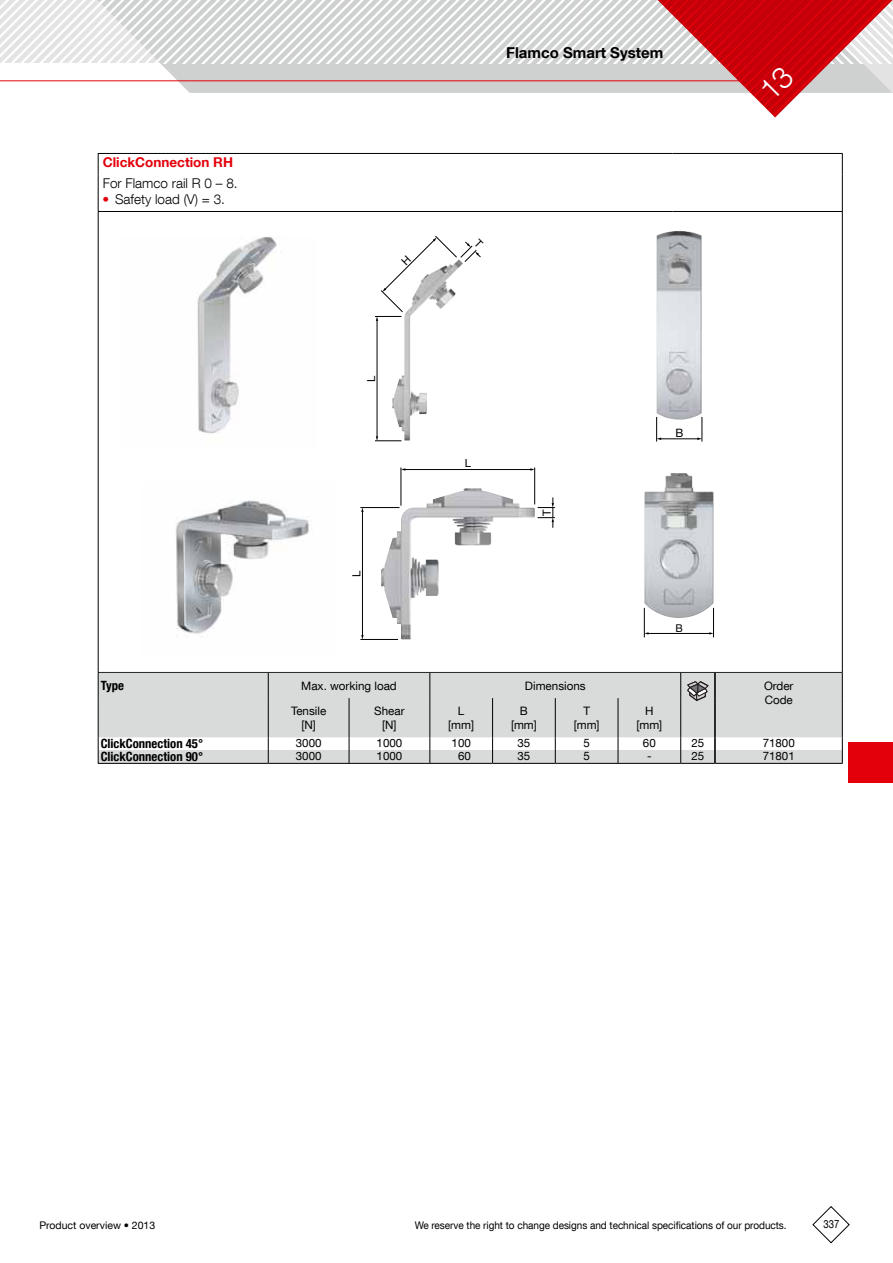
<style>
.page{position:relative;width:893px;height:1263px;background:#fff}
.page>*{position:absolute;margin:0;border:0;box-sizing:border-box;transform-origin:0 0}
.t1{font:700 15px "Helvetica Neue LT Com";color:#000}
.Model-Tekst{font:300 13.5px "Helvetica Neue LT Com";color:#000}
.Model_1{font:700 13.5px "Helvetica Neue LT Com";color:#e3000b}
.BulletL5{font:300 13.5px "Helvetica Neue LT Com";color:#000}
.Type{font:700 condensed 12.75px "Helvetica Neue LT Com";color:#000}
.Type_h{font:700 condensed 12.75px "Helvetica Neue LT Com";color:#000}
.Heading-C{font:11.7px "Helvetica Neue LT Com";color:#000}
.Cel-C{font:11.55px "Helvetica Neue LT Com";color:#000}
.Kodenummer{font:11.55px "Helvetica Neue LT Com";color:#000}
.cell_package{font:11.55px "Helvetica Neue LT Com";color:#000}
.t2{font:11.25px "Helvetica Neue LT Com";color:#000;scale:.85 1}
.t3{font:11.25px "Helvetica Neue LT Com";color:#000}
.t4{font:11.1px "Helvetica Neue LT Com";color:#000}
.t5{font:10.8px "Helvetica Neue LT Com";color:#000}
.t6{font:10.5px "Helvetica Neue LT Com";letter-spacing:-.005em;color:#000;scale:.95 1}
.t7{font:10.5px "Helvetica Neue LT Com";letter-spacing:-.005em;color:#000}
.s1{color:#e3000b}
</style>
<div class="page">
<svg style="left:812px;top:1206px;width:38px;height:38px"></svg>
<div style="left:848px;top:742px;width:45px;height:41px;background:#e3000b"></div>
<hr style="left:98px;top:153px;width:574px;height:1px;background:#000">
<svg style="left:98px;top:154px;width:1px;height:20px"></svg>
<hr style="left:98px;top:174px;width:1px;height:37px;background:#000">
<hr style="left:842px;top:174px;width:1px;height:37px;background:#000">
<hr style="left:672px;top:153px;width:171px;height:1px;background:#000">
<svg style="left:842px;top:154px;width:1px;height:20px"></svg>
<hr style="left:98px;top:211px;width:574px;height:1px;background:#000">
<hr style="left:98px;top:212px;width:1px;height:460px;background:#000">
<hr style="left:672px;top:211px;width:171px;height:1px;background:#000">
<hr style="left:842px;top:212px;width:1px;height:460px;background:#000">
<hr style="left:98px;top:672px;width:574px;height:1px;background:#000">
<hr style="left:672px;top:672px;width:171px;height:1px;background:#000">
<img style="left:197px;top:237px;width:80px;height:197px">
<img style="left:657px;top:231px;width:45px;height:189px">
<hr style="left:660px;top:439px;width:38px;height:1px;background:#000">
<svg style="left:697px;top:417px;width:6px;height:25px"></svg>
<svg style="left:656px;top:417px;width:5px;height:25px"></svg>
<img style="left:175px;top:500px;width:136px;height:134px">
<img style="left:381px;top:490px;width:113px;height:150px">
<hr style="left:362px;top:511px;width:1px;height:125px;background:#000">
<hr style="left:405px;top:469px;width:126px;height:1px;background:#000">
<hr style="left:360px;top:507px;width:39px;height:1px;background:#000">
<hr style="left:360px;top:639px;width:38px;height:1px;background:#000">
<hr style="left:534px;top:467px;width:1px;height:37px;background:#000">
<svg style="left:538px;top:497px;width:17px;height:31px"></svg>
<hr style="left:401px;top:467px;width:1px;height:39px;background:#000">
<img style="left:644px;top:473px;width:69px;height:145px">
<hr style="left:648px;top:633px;width:62px;height:1px;background:#000">
<svg style="left:709px;top:608px;width:5px;height:29px"></svg>
<svg style="left:644px;top:608px;width:5px;height:29px"></svg>
<svg style="left:99px;top:673px;width:743px;height:90px;background:#dddede"></svg>
<svg style="left:98px;top:672px;width:1px;height:26px"></svg>
<svg style="left:268px;top:673px;width:1px;height:25px"></svg>
<svg style="left:429px;top:673px;width:1px;height:25px"></svg>
<svg style="left:680px;top:673px;width:1px;height:25px"></svg>
<svg style="left:714px;top:673px;width:2px;height:25px"></svg>
<svg style="left:842px;top:673px;width:1px;height:25px"></svg>
<hr style="left:98px;top:698px;width:1px;height:39px;background:#000">
<hr style="left:268px;top:698px;width:1px;height:39px;background:#000">
<hr style="left:349px;top:698px;width:1px;height:39px;background:#000">
<hr style="left:429px;top:698px;width:1px;height:39px;background:#000">
<hr style="left:492px;top:698px;width:1px;height:39px;background:#000">
<hr style="left:555px;top:698px;width:1px;height:39px;background:#000">
<hr style="left:618px;top:698px;width:1px;height:39px;background:#000">
<hr style="left:680px;top:698px;width:1px;height:39px;background:#000">
<hr style="left:714px;top:698px;width:1px;height:39px;background:#000">
<hr style="left:715px;top:698px;width:1px;height:39px;background:#000">
<hr style="left:842px;top:698px;width:1px;height:39px;background:#000">
<svg style="left:98px;top:737px;width:1px;height:26px"></svg>
<svg style="left:268px;top:737px;width:1px;height:26px"></svg>
<svg style="left:349px;top:737px;width:1px;height:26px"></svg>
<svg style="left:429px;top:737px;width:1px;height:26px"></svg>
<svg style="left:492px;top:737px;width:1px;height:26px"></svg>
<svg style="left:555px;top:737px;width:1px;height:26px"></svg>
<svg style="left:618px;top:737px;width:1px;height:26px"></svg>
<svg style="left:680px;top:737px;width:1px;height:26px"></svg>
<svg style="left:842px;top:737px;width:1px;height:26px"></svg>
<hr style="left:98px;top:763px;width:170px;height:1px;background:#000">
<hr style="left:268px;top:763px;width:81px;height:1px;background:#000">
<hr style="left:349px;top:763px;width:81px;height:1px;background:#000">
<hr style="left:430px;top:763px;width:63px;height:1px;background:#000">
<hr style="left:493px;top:763px;width:62px;height:1px;background:#000">
<hr style="left:555px;top:763px;width:63px;height:1px;background:#000">
<hr style="left:618px;top:763px;width:63px;height:1px;background:#000">
<hr style="left:681px;top:763px;width:34px;height:1px;background:#000">
<svg style="left:714px;top:737px;width:2px;height:27px"></svg>
<hr style="left:715px;top:763px;width:128px;height:1px;background:#000">
<svg style="left:687px;top:681px;width:21px;height:20px"></svg>
<svg style="left:0;top:0;width:893px;height:117px"></svg>
<svg style="left:375px;top:236px;width:106px;height:205px"></svg>
<p class="Model_1" style="left:103px;top:154px;width:132px">ClickConnection RH</p>
<p class="Model-Tekst" style="left:103px;top:175px;width:136px">For Flamco rail R 0 – 8.</p>
<p class="BulletL5" style="left:102px;top:191px;width:124px"><span class="s1">•</span> Safety load (V) = 3.</p>
<p class="t1" style="left:506px;top:44px;width:159px">Flamco Smart System</p>
<p class="t4" style="left:364px;top:382px;width:8px;rotate:-90deg">L</p>
<p class="t3" style="left:349px;top:577px;width:8px;rotate:-90deg">L</p>
<p class="t3" style="left:465px;top:456px;width:8px">L</p>
<p class="t3" style="left:540px;top:516px;width:8px;rotate:-90deg">T</p>
<p class="Heading-C" style="left:675px;top:425px;width:9px">B</p>
<p class="t5" style="left:675px;top:621px;width:9px">B</p>
<p class="Type_h" style="left:101px;top:678px;width:25px">Type</p>
<p class="Heading-C" style="left:301px;top:678px;width:97px">Max. working load</p>
<p class="Heading-C" style="left:525px;top:678px;width:62px">Dimensions</p>
<p class="Heading-C" style="left:764px;top:678px;width:31px">Order</p>
<p class="Heading-C" style="left:765px;top:692px;width:30px">Code</p>
<p class="Heading-C" style="left:291px;top:703px;width:37px">Tensile</p>
<p class="Heading-C" style="left:301px;top:717px;width:16px">[N]</p>
<p class="Heading-C" style="left:374px;top:703px;width:32px">Shear</p>
<p class="Heading-C" style="left:382px;top:717px;width:16px">[N]</p>
<p class="Heading-C" style="left:458px;top:703px;width:8px">L</p>
<p class="Heading-C" style="left:448px;top:717px;width:27px">[mm]</p>
<p class="Heading-C" style="left:520px;top:703px;width:9px">B</p>
<p class="Heading-C" style="left:511px;top:717px;width:27px">[mm]</p>
<p class="Heading-C" style="left:583px;top:703px;width:8px">T</p>
<p class="Heading-C" style="left:574px;top:717px;width:27px">[mm]</p>
<p class="Heading-C" style="left:645px;top:703px;width:10px">H</p>
<p class="Heading-C" style="left:636px;top:717px;width:27px">[mm]</p>
<p class="Type" style="left:101px;top:736px;width:104px">ClickConnection 45°</p>
<p class="Cel-C" style="left:296px;top:736px;width:27px">3000</p>
<p class="Cel-C" style="left:377px;top:736px;width:27px">1000</p>
<p class="Cel-C" style="left:452px;top:736px;width:21px">100</p>
<p class="Cel-C" style="left:517px;top:736px;width:14px">35</p>
<p class="Cel-C" style="left:583px;top:736px;width:8px">5</p>
<p class="Cel-C" style="left:643px;top:736px;width:14px">60</p>
<p class="cell_package" style="left:691px;top:736px;width:14px">25</p>
<p class="Kodenummer" style="left:763px;top:736px;width:34px">71800</p>
<p class="Type" style="left:101px;top:749px;width:104px">ClickConnection 90°</p>
<p class="Cel-C" style="left:296px;top:749px;width:27px">3000</p>
<p class="Cel-C" style="left:377px;top:749px;width:27px">1000</p>
<p class="Cel-C" style="left:458px;top:749px;width:14px">60</p>
<p class="Cel-C" style="left:517px;top:749px;width:14px">35</p>
<p class="Cel-C" style="left:583px;top:749px;width:8px">5</p>
<p class="Cel-C" style="left:647px;top:749px;width:6px">-</p>
<p class="cell_package" style="left:691px;top:749px;width:14px">25</p>
<p class="Kodenummer" style="left:763px;top:749px;width:34px">71801</p>
<p class="t7" style="left:39px;top:1219px;width:117px">Product overview • 2013</p>
<p class="t6" style="left:415px;top:1219px;width:393px">We reserve the right to change designs and technical specifications of our products.</p>
<p class="t2" style="left:823px;top:1217px;width:20px">337</p>
</div>
